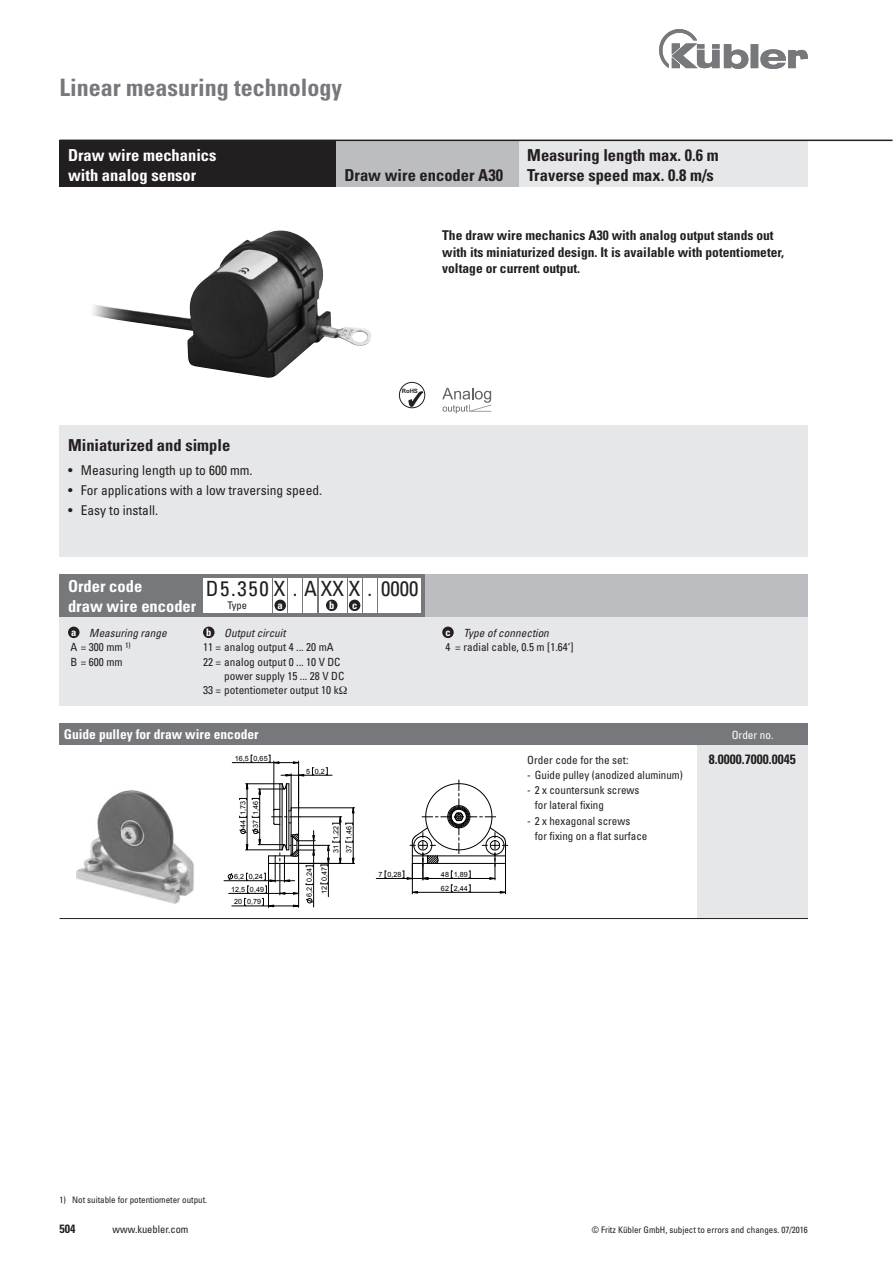
<style>
.page{position:relative;width:893px;height:1263px;background:#fff}
.page>*{position:absolute;margin:0;border:0;box-sizing:border-box;transform-origin:0 0}
.Kapitel{font:700 condensed 24px "Univers";color:#76787b}
.t1{font:condensed 21px "Univers";color:#231f20}
.Bestellschlüssel{font:700 condensed 16.5px "Univers";color:#231f20}
.Head_weiß{font:700 condensed 16.5px "Univers";color:#fff}
.Head_schwarz{font:700 condensed 16.5px "Univers";color:#fff}
._9_Text_fett{font:700 condensed 13.5px/16.5px "Univers";color:#231f20}
.Bestellschlüssel-2{font:condensed 13.5px "Univers";color:#231f20}
.Bestellschlüssel-3{font:700 condensed 13.5px "Univers";color:#fff}
.Bestellschlüssel-4{font:700 condensed 13.5px "Univers";color:#231f20}
.t2{font:700 condensed 12px "Univers";color:#231f20}
.Bestellschlüssel-5{font:condensed 11.25px "Univers";color:#231f20}
.Bestellschlüssel-6{font:italic condensed 11.25px "Univers";color:#231f20}
.Bestellschlüssel-7{font:condensed 11.25px "Univers";color:#fff}
.t3{font:condensed 10.5px "Univers";color:#231f20}
.t4{font:700 condensed 10.5px "Univers";color:#fff}
.Fußnote{font:condensed 9px "Univers";color:#231f20}
.t5{font:7.2px/13.8px "Arial";letter-spacing:.005em;color:#000}
.t6{font:700 6px "Arial";color:#231f20}
</style>
<div class="page">
<img style="left:659px;top:30px;width:149px;height:38px">
<img style="left:92px;top:230px;width:279px;height:148px">
<div style="left:60px;top:425px;width:748px;height:132px;background:#e6e7e9"></div>
<svg style="left:399px;top:382px;width:26px;height:26px"></svg>
<img style="left:77px;top:790px;width:117px;height:114px">
<div style="left:697px;top:744px;width:111px;height:174px;background:#e6e7e9"></div>
<hr style="left:60px;top:918px;width:748px;height:1px;background:#231f20">
<div style="left:60px;top:574px;width:748px;height:132px;background:#e6e7e9"></div>
<div style="left:425px;top:574px;width:383px;height:43px;background:#bcbdc0"></div>
<hr style="left:286px;top:784px;width:1px;height:66px;background:#000">
<hr style="left:289px;top:784px;width:1px;height:66px;background:#000">
<hr style="left:282px;top:784px;width:1px;height:66px;background:#000">
<hr style="left:280px;top:784px;width:1px;height:66px;background:#000">
<hr style="left:229px;top:893px;width:51px;height:1px;background:#000">
<hr style="left:232px;top:906px;width:37px;height:1px;background:#000">
<hr style="left:340px;top:817px;width:1px;height:46px;background:#000">
<hr style="left:300px;top:816px;width:42px;height:1px;background:#000">
<hr style="left:353px;top:808px;width:1px;height:55px;background:#000">
<hr style="left:247px;top:784px;width:1px;height:66px;background:#000">
<hr style="left:328px;top:863px;width:1px;height:34px;background:#000">
<svg style="left:321px;top:882px;width:7px;height:3px"></svg>
<hr style="left:300px;top:845px;width:30px;height:1px;background:#000">
<hr style="left:299px;top:863px;width:56px;height:1px;background:#000">
<hr style="left:299px;top:807px;width:56px;height:1px;background:#000">
<svg style="left:326px;top:767px;width:2px;height:8px"></svg>
<hr style="left:291px;top:774px;width:1px;height:35px;background:#000">
<hr style="left:299px;top:775px;width:33px;height:1px;background:#000">
<hr style="left:232px;top:762px;width:42px;height:1px;background:#000">
<hr style="left:298px;top:761px;width:1px;height:48px;background:#000">
<hr style="left:274px;top:761px;width:1px;height:49px;background:#000">
<hr style="left:224px;top:880px;width:51px;height:1px;background:#000">
<svg style="left:228px;top:873px;width:5px;height:7px"></svg>
<hr style="left:259px;top:789px;width:1px;height:56px;background:#000">
<svg style="left:333px;top:807px;width:21px;height:17px"></svg>
<svg style="left:321px;top:841px;width:33px;height:25px"></svg>
<svg style="left:281px;top:774px;width:23px;height:2px"></svg>
<svg style="left:269px;top:755px;width:30px;height:9px"></svg>
<svg style="left:239px;top:783px;width:50px;height:17px"></svg>
<svg style="left:239px;top:807px;width:76px;height:100px"></svg>
<hr style="left:376px;top:878px;width:36px;height:1px;background:#000">
<hr style="left:412px;top:863px;width:1px;height:31px;background:#000">
<hr style="left:505px;top:863px;width:1px;height:31px;background:#000">
<svg style="left:403px;top:780px;width:105px;height:113px"></svg>
<svg style="left:442px;top:388px;width:49px;height:25px"></svg>
<div style="left:60px;top:574px;width:365px;height:43px;background:#76787b"></div>
<div style="left:203px;top:578px;width:68px;height:34px;background:#fff"></div>
<div style="left:288px;top:578px;width:14px;height:34px;background:#fff"></div>
<div style="left:319px;top:578px;width:27px;height:34px;background:#fff"></div>
<div style="left:348px;top:578px;width:13px;height:34px;background:#fff"></div>
<div style="left:378px;top:578px;width:43px;height:34px;background:#fff"></div>
<div style="left:363px;top:578px;width:14px;height:34px;background:#fff"></div>
<div style="left:304px;top:578px;width:13px;height:34px;background:#fff"></div>
<div style="left:273px;top:578px;width:14px;height:34px;background:#fff"></div>
<div style="left:68px;top:627px;width:12px;height:11px;background:#231f20;border-radius:50%"></div>
<div style="left:203px;top:627px;width:12px;height:11px;background:#231f20;border-radius:50%"></div>
<div style="left:326px;top:600px;width:11px;height:11px;background:#231f20;border-radius:50%"></div>
<div style="left:274px;top:600px;width:12px;height:11px;background:#231f20;border-radius:50%"></div>
<div style="left:60px;top:723px;width:748px;height:21px;background:#76787b"></div>
<div style="left:349px;top:600px;width:11px;height:11px;background:#231f20;border-radius:50%"></div>
<div style="left:442px;top:627px;width:12px;height:11px;background:#231f20;border-radius:50%"></div>
<div style="left:519px;top:140px;width:289px;height:47px;background:#e6e7e9"></div>
<div style="left:336px;top:140px;width:183px;height:47px;background:#bcbdc0"></div>
<div style="left:60px;top:140px;width:276px;height:47px;background:#231f20"></div>
<hr style="left:60px;top:140px;width:832px;height:1px;background:#231f20">
<p class="Kapitel" style="left:60px;top:72px;width:284px">Linear measuring technology</p>
<p class="Head_weiß" style="left:68px;top:145px;width:150px">Draw wire mechanics</p>
<p class="Head_weiß" style="left:68px;top:165px;width:130px">with analog sensor</p>
<p class="Bestellschlüssel" style="left:527px;top:145px;width:193px">Measuring length max. 0.6 m</p>
<p class="Bestellschlüssel" style="left:344px;top:165px;width:160px">Draw wire encoder A30</p>
<p class="Bestellschlüssel" style="left:527px;top:165px;width:188px">Traverse speed max. 0.8 m/s</p>
<p class="_9_Text_fett" style="left:442px;top:227px;width:343px">The draw wire mechanics A30 with analog output stands out with its miniaturized design. It is available with potentiometer, voltage or current output.</p>
<p class="Bestellschlüssel" style="left:68px;top:435px;width:164px">Miniaturized and simple</p>
<p class="Bestellschlüssel-2" style="left:68px;top:462px;width:186px">• Measuring length up to 600 mm.</p>
<p class="Bestellschlüssel-2" style="left:68px;top:482px;width:256px">• For applications with a low traversing speed.</p>
<p class="Bestellschlüssel-2" style="left:68px;top:502px;width:91px">• Easy to install.</p>
<p class="t6" style="left:402px;top:387px;width:18px">RoHS</p>
<p class="Head_schwarz" style="left:68px;top:576px;width:76px">Order code</p>
<p class="Head_schwarz" style="left:68px;top:596px;width:130px">draw wire encoder</p>
<p class="t1" style="left:206px;top:575px;width:214px">D5.350 X . A XX X . 0000</p>
<p class="t3" style="left:227px;top:598px;width:21px">Type</p>
<p class="t4" style="left:278px;top:599px;width:7px">a</p>
<p class="t4" style="left:329px;top:599px;width:7px">b</p>
<p class="t4" style="left:352px;top:599px;width:7px">c</p>
<p class="t4" style="left:71px;top:626px;width:7px">a</p>
<p class="Bestellschlüssel-6" style="left:89px;top:626px;width:79px">Measuring range</p>
<p class="Bestellschlüssel-5" style="left:70px;top:640px;width:62px">A = 300 mm <sup>1)</sup></p>
<p class="Bestellschlüssel-5" style="left:70px;top:654px;width:54px">B = 600 mm</p>
<p class="t4" style="left:206px;top:626px;width:7px">b</p>
<p class="Bestellschlüssel-6" style="left:224px;top:626px;width:63px">Output circuit</p>
<p class="Bestellschlüssel-5" style="left:203px;top:640px;width:132px">11 = analog output 4 ... 20 mA</p>
<p class="Bestellschlüssel-5" style="left:203px;top:654px;width:139px">22 = analog output 0 ... 10 V DC</p>
<p class="Bestellschlüssel-5" style="left:224px;top:669px;width:121px">power supply 15 ... 28 V DC</p>
<p class="Bestellschlüssel-5" style="left:203px;top:683px;width:137px">33 = potentiometer output 10 k</p>
<p class="t4" style="left:445px;top:626px;width:7px">c</p>
<p class="Bestellschlüssel-6" style="left:463px;top:626px;width:87px">Type of connection</p>
<p class="Bestellschlüssel-5" style="left:445px;top:640px;width:129px">4 = radial cable, 0.5 m [1.64‘]</p>
<p class="Bestellschlüssel-3" style="left:64px;top:726px;width:196px">Guide pulley for draw wire encoder</p>
<p class="Bestellschlüssel-7" style="left:732px;top:728px;width:43px">Order no.</p>
<p class="Bestellschlüssel-5" style="left:527px;top:753px;width:103px">Order code for the set:</p>
<p class="Bestellschlüssel-4" style="left:709px;top:751px;width:88px">8.0000.7000.0045</p>
<p class="Bestellschlüssel-5" style="left:527px;top:768px;width:157px">- Guide pulley (anodized aluminum)</p>
<p class="Bestellschlüssel-5" style="left:527px;top:783px;width:114px">- 2 x countersunk screws</p>
<p class="Bestellschlüssel-5" style="left:535px;top:798px;width:71px">for lateral fixing</p>
<p class="Bestellschlüssel-5" style="left:527px;top:813px;width:105px">- 2 x hexagonal screws</p>
<p class="Bestellschlüssel-5" style="left:535px;top:828px;width:114px">for fixing on a flat surface</p>
<p class="t5" style="left:235px;top:752px;width:16px">16,5</p>
<p class="t5" style="left:254px;top:752px;width:16px">0,65</p>
<p class="t5" style="left:315px;top:764px;width:12px">0,2</p>
<p class="t5" style="left:306px;top:764px;width:6px">5</p>
<p class="t5" style="left:236px;top:828px;width:28px;rotate:-90deg">44 1,73</p>
<p class="t5" style="left:249px;top:828px;width:28px;rotate:-90deg">37 1,46</p>
<p class="t5" style="left:342px;top:852px;width:28px;rotate:-90deg">37 1,46</p>
<p class="t5" style="left:329px;top:840px;width:16px;rotate:-90deg">1,22</p>
<p class="t5" style="left:329px;top:852px;width:10px;rotate:-90deg">31</p>
<p class="t5" style="left:234px;top:870px;width:12px">6,2</p>
<p class="t5" style="left:249px;top:870px;width:16px">0,24</p>
<p class="t5" style="left:231px;top:882px;width:16px">12,5</p>
<p class="t5" style="left:250px;top:882px;width:16px">0,49</p>
<p class="t5" style="left:234px;top:895px;width:10px">20</p>
<p class="t5" style="left:247px;top:895px;width:16px">0,79</p>
<p class="t5" style="left:303px;top:882px;width:16px;rotate:-90deg">0,24</p>
<p class="t5" style="left:303px;top:897px;width:12px;rotate:-90deg">6,2</p>
<p class="t5" style="left:317px;top:881px;width:16px;rotate:-90deg">0,47</p>
<p class="t5" style="left:317px;top:894px;width:10px;rotate:-90deg">12</p>
<p class="t5" style="left:379px;top:867px;width:24px">7 0,28</p>
<p class="t5" style="left:441px;top:867px;width:28px">48 1,89<br>62 2,44</p>
<p class="Fußnote" style="left:60px;top:1194px;width:149px">1) Not suitable for potentiometer output.</p>
<p class="t2" style="left:60px;top:1221px;width:17px">504</p>
<p class="t3" style="left:113px;top:1223px;width:77px">www.kuebler.com</p>
<p class="Fußnote" style="left:592px;top:1224px;width:218px">© Fritz Kübler GmbH, subject to errors and changes. 07/2016</p>
</div>
